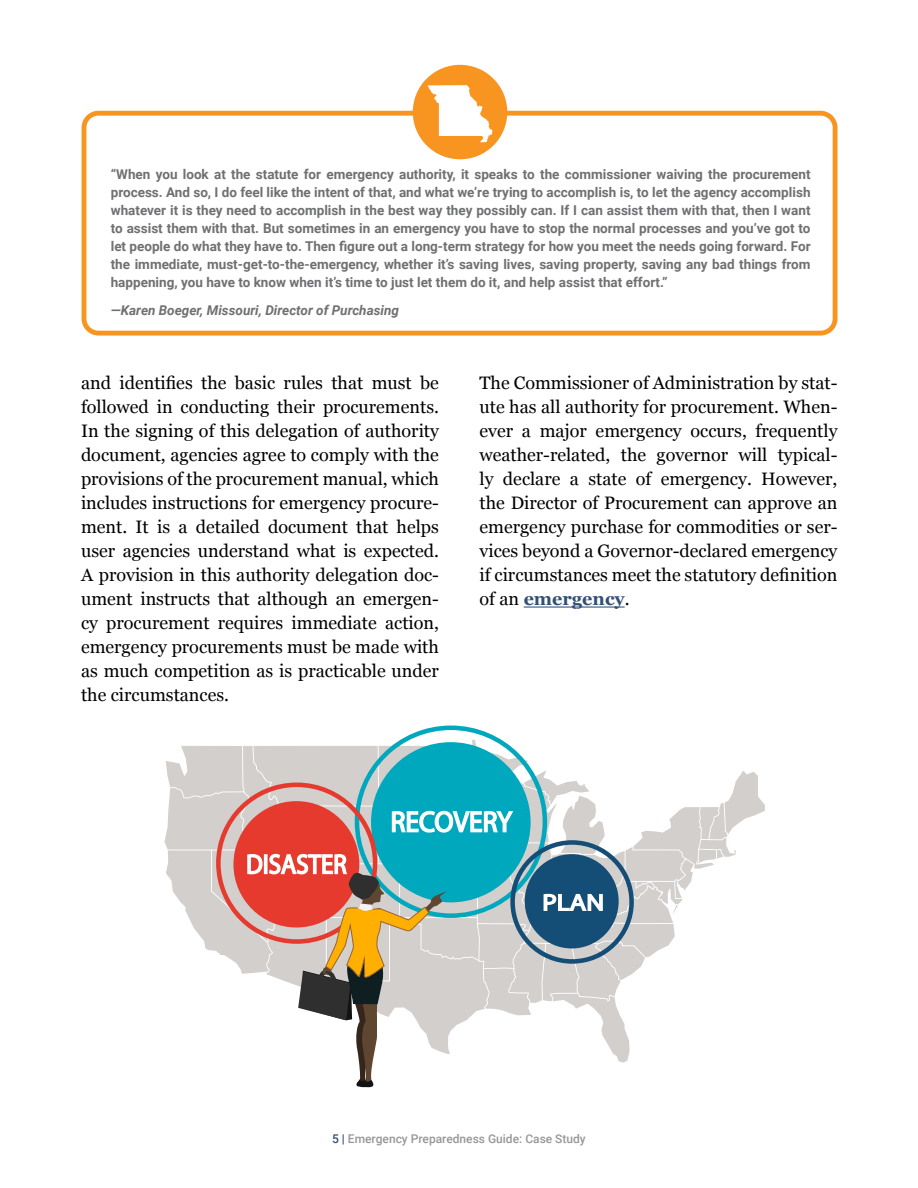
<style>
.page{position:relative;width:918px;height:1188px;background:#fff}
.page>*{position:absolute;margin:0;border:0;box-sizing:border-box;transform-origin:0 0}
.t1{font:18px/24px "Georgia";color:#000;text-align:justify}
.t2{font:700 13.5px/18px "Roboto";color:#6f7072;text-align:justify}
.t3{font:italic 700 13.5px "Roboto";color:#6f7072}
.t4{font:500 12px "Roboto";color:#989696}
.s1{font-weight:700;color:#325075}
.s2{color:#325075}
</style>
<div class="page">
<div style="left:82px;top:111px;width:756px;height:225px;border:5px solid #f89521;border-radius:15px"></div>
<hr style="left:524px;top:607px;width:101px;height:1px;background:#325075">
<svg style="left:164px;top:740px;width:601px;height:347px"></svg>
<div style="left:413px;top:65px;width:94px;height:94px;background:#f89521;border-radius:50%"></div>
<svg style="left:428px;top:85px;width:64px;height:57px"></svg>
<p class="t2" style="left:111px;top:165px;width:701px">“When you look at the statute for emergency authority, it speaks to the commissioner waiving the procurement process. And so, I do feel like the intent of that, and what we’re trying to accomplish is, to let the agency accomplish whatever it is they need to accomplish in the best way they possibly can. If I can assist them with that, then I want to assist them with that. But sometimes in an emergency you have to stop the normal processes and you’ve got to let people do what they have to. Then figure out a long-term strategy for how you meet the needs going forward. For the immediate, must-get-to-the-emergency, whether it’s saving lives, saving property, saving any bad things from happening, you have to know when it’s time to just let them do it, and help assist that effort.”</p>
<p class="t3" style="left:111px;top:301px;width:290px">—Karen Boeger, Missouri, Director of Purchasing</p>
<p class="t1" style="left:81px;top:371px;width:360px">and identifies the basic rules that must be followed in conducting their procurements.<br>In the signing of this delegation of authority document, agencies agree to comply with the provisions of the procurement manual, which includes instructions for emergency procure&shy;ment. It is a detailed document that helps user agencies understand what is expected.<br>A provision in this authority delegation doc&shy;ument instructs that although an emergen&shy;cy procurement requires immediate action, emergency procurements must be made with as much competition as is practicable under the circumstances.</p>
<p class="t1" style="left:480px;top:371px;width:360px">The Commissioner of Administration by stat&shy;ute has all authority for procurement. When&shy;ever a major emergency occurs, frequently weather-related, the governor will typical&shy;ly declare a state of emergency. However, the Director of Procurement can approve an emergency purchase for commodities or ser&shy;vices beyond a Governor-declared emergency if circumstances meet the statutory definition of an <span class="s1">emergency</span>.</p>
<p class="t4" style="left:332px;top:1130px;width:255px"><span class="s2">5 |</span> Emergency Preparedness Guide: Case Study</p>
</div>
